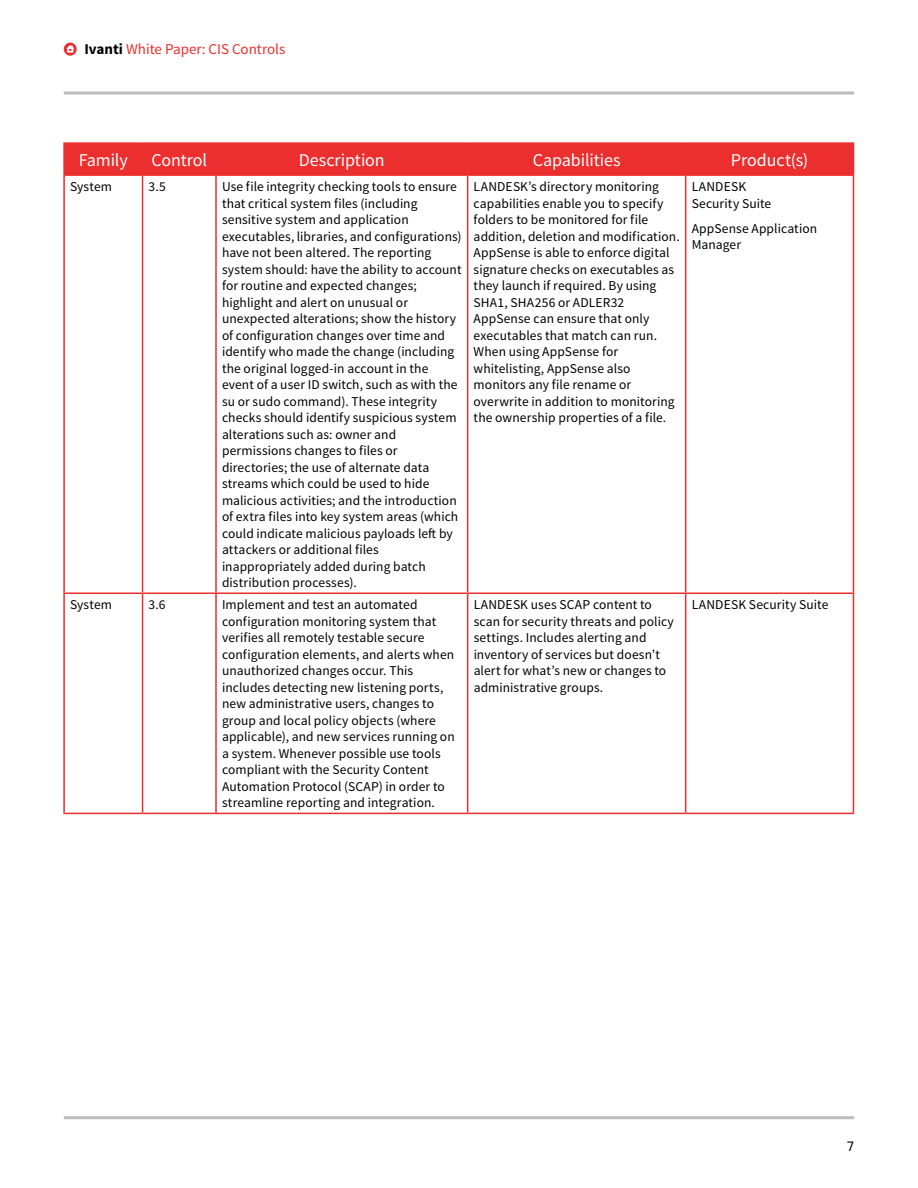
<style>
.page{position:relative;width:918px;height:1188px;background:#fff}
.page>*{position:absolute;margin:0;border:0;box-sizing:border-box;transform-origin:0 0}
.t1{font:18px "Source Sans Pro";letter-spacing:-.005em;color:#fff}
.t2{font:15px "Source Sans Pro";color:#eb2e2e}
.t3{font:13.5px/16.5px "Source Sans Pro";letter-spacing:.005em;color:#000}
.t4{font:13.5px "Selawik";color:#000}
.s1{font-weight:700;color:#000}
</style>
<div class="page">
<hr style="left:64px;top:1116px;width:790px;height:3px;background:#bdbbbb">
<hr style="left:64px;top:91px;width:790px;height:3px;background:#bdbbbb">
<svg style="left:64px;top:43px;width:13px;height:13px"></svg>
<svg style="left:66px;top:45px;width:8px;height:8px"></svg>
<div style="left:65px;top:144px;width:788px;height:30px;background:#eb2e2e"></div>
<hr style="left:63px;top:144px;width:2px;height:30px;background:#eb2e2e">
<hr style="left:63px;top:142px;width:80px;height:2px;background:#eb2e2e">
<hr style="left:143px;top:142px;width:73px;height:2px;background:#eb2e2e">
<hr style="left:216px;top:142px;width:252px;height:2px;background:#eb2e2e">
<hr style="left:468px;top:142px;width:218px;height:2px;background:#eb2e2e">
<hr style="left:686px;top:142px;width:168px;height:2px;background:#eb2e2e">
<hr style="left:142px;top:144px;width:1px;height:30px;background:#eb2e2e">
<hr style="left:215px;top:144px;width:2px;height:30px;background:#eb2e2e">
<hr style="left:467px;top:144px;width:1px;height:30px;background:#eb2e2e">
<hr style="left:685px;top:144px;width:1px;height:30px;background:#eb2e2e">
<hr style="left:853px;top:144px;width:1px;height:30px;background:#eb2e2e">
<hr style="left:63px;top:174px;width:80px;height:2px;background:#eb2e2e">
<hr style="left:143px;top:174px;width:73px;height:2px;background:#eb2e2e">
<hr style="left:216px;top:174px;width:252px;height:2px;background:#eb2e2e">
<hr style="left:468px;top:174px;width:218px;height:2px;background:#eb2e2e">
<hr style="left:686px;top:174px;width:168px;height:2px;background:#eb2e2e">
<hr style="left:63px;top:176px;width:2px;height:417px;background:#eb2e2e">
<hr style="left:63px;top:594px;width:2px;height:219px;background:#eb2e2e">
<hr style="left:142px;top:176px;width:1px;height:417px;background:#eb2e2e">
<hr style="left:215px;top:176px;width:2px;height:417px;background:#eb2e2e">
<hr style="left:467px;top:176px;width:1px;height:417px;background:#eb2e2e">
<hr style="left:685px;top:176px;width:1px;height:417px;background:#eb2e2e">
<hr style="left:853px;top:176px;width:1px;height:417px;background:#eb2e2e">
<hr style="left:142px;top:594px;width:1px;height:219px;background:#eb2e2e">
<hr style="left:215px;top:594px;width:2px;height:219px;background:#eb2e2e">
<hr style="left:467px;top:594px;width:1px;height:219px;background:#eb2e2e">
<hr style="left:685px;top:594px;width:1px;height:219px;background:#eb2e2e">
<hr style="left:853px;top:594px;width:1px;height:219px;background:#eb2e2e">
<hr style="left:63px;top:593px;width:80px;height:1px;background:#eb2e2e">
<hr style="left:143px;top:593px;width:73px;height:1px;background:#eb2e2e">
<hr style="left:216px;top:593px;width:252px;height:1px;background:#eb2e2e">
<hr style="left:468px;top:593px;width:218px;height:1px;background:#eb2e2e">
<hr style="left:686px;top:593px;width:168px;height:1px;background:#eb2e2e">
<hr style="left:63px;top:813px;width:80px;height:1px;background:#eb2e2e">
<hr style="left:143px;top:813px;width:73px;height:1px;background:#eb2e2e">
<hr style="left:216px;top:813px;width:252px;height:1px;background:#eb2e2e">
<hr style="left:468px;top:813px;width:218px;height:1px;background:#eb2e2e">
<hr style="left:686px;top:813px;width:168px;height:1px;background:#eb2e2e">
<p class="t2" style="left:84px;top:39px;width:202px"><span class="s1">Ivanti</span> White Paper: CIS Controls</p>
<h1 class="t1" style="left:79px;top:149px;width:50px">Family</h1>
<h1 class="t1" style="left:151px;top:149px;width:57px">Control</h1>
<h1 class="t1" style="left:299px;top:149px;width:87px">Description</h1>
<h1 class="t1" style="left:533px;top:149px;width:89px">Capabilities</h1>
<h1 class="t1" style="left:731px;top:149px;width:79px">Product(s)</h1>
<p class="t3" style="left:70px;top:179px;width:44px">System</p>
<p class="t3" style="left:149px;top:179px;width:19px">3.5</p>
<p class="t3" style="left:222px;top:179px;width:241px">Use file integrity checking tools to ensure that critical system files (including sensitive system and application executables, libraries, and configurations) have not been altered. The reporting system should: have the ability to account for routine and expected changes; highlight and alert on unusual or unexpected alterations; show the history of configuration changes over time and identify who made the change (including the original logged-in account in the event of a user ID switch, such as with the su or sudo command). These integrity checks should identify suspicious system alterations such as: owner and permissions changes to files or directories; the use of alternate data streams which could be used to hide malicious activities; and the introduction of extra files into key system areas (which could indicate malicious payloads left by attackers or additional files inappropriately added during batch distribution processes).</p>
<p class="t3" style="left:474px;top:179px;width:206px">LANDESK’s directory monitoring capabilities enable you to specify folders to be monitored for file addition, deletion and modification.<br>AppSense is able to enforce digital signature checks on executables as they launch if required. By using<br>SHA1, SHA256 or ADLER32<br>AppSense can ensure that only executables that match can run.<br>When using AppSense for whitelisting, AppSense also monitors any file rename or overwrite in addition to monitoring the ownership properties of a file.</p>
<p class="t3" style="left:692px;top:179px;width:81px">LANDESK<br>Security Suite</p>
<p class="t3" style="left:692px;top:220px;width:127px">AppSense Application<br>Manager</p>
<p class="t3" style="left:70px;top:597px;width:44px">System</p>
<p class="t3" style="left:149px;top:597px;width:18px">3.6</p>
<p class="t3" style="left:222px;top:597px;width:234px">Implement and test an automated configuration monitoring system that verifies all remotely testable secure configuration elements, and alerts when unauthorized changes occur. This includes detecting new listening ports, new administrative users, changes to group and local policy objects (where applicable), and new services running on a system. Whenever possible use tools compliant with the Security Content Automation Protocol (SCAP) in order to streamline reporting and integration.</p>
<p class="t3" style="left:474px;top:597px;width:202px">LANDESK uses SCAP content to scan for security threats and policy settings. Includes alerting and inventory of services but doesn’t alert for what’s new or changes to administrative groups.</p>
<p class="t3" style="left:692px;top:597px;width:138px">LANDESK Security Suite</p>
<p class="t4" style="left:847px;top:1138px;width:9px">7</p>
</div>
